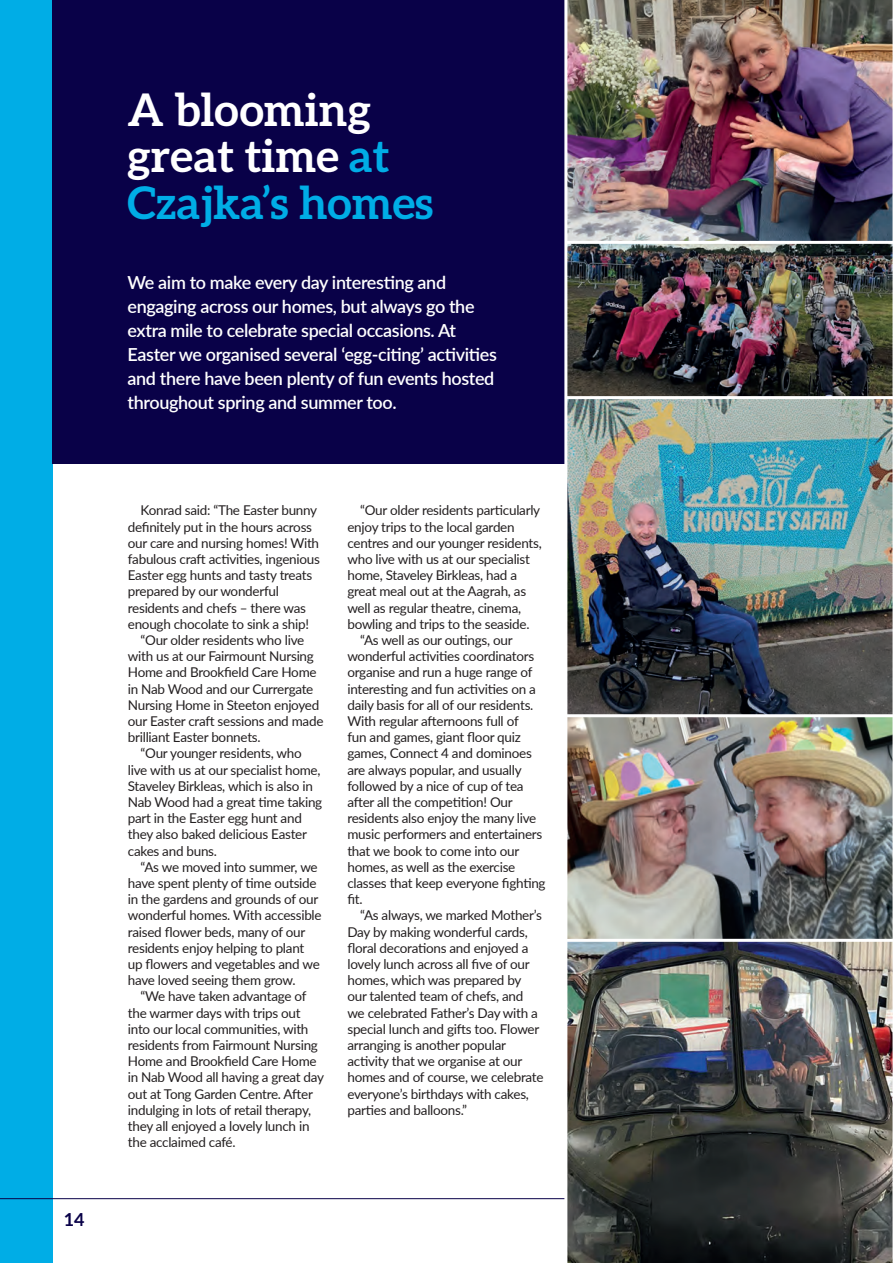
<style>
.page{position:relative;width:893px;height:1263px;background:#fff}
.page>*{position:absolute;margin:0;border:0;box-sizing:border-box;transform-origin:0 0}
.t1{font:700 45px/46.5px "Aleo";color:#fff}
.Body_copy_9pt{font:600 18px/24px "Lato";letter-spacing:-.02em;color:#fff}
.t2{font:700 18px "Lato";color:#090148}
.Body_copy_9pt-2{font:13.5px/16.2px "Lato";letter-spacing:-.02em;color:#231f20}
.s1{color:#00ade6}
</style>
<div class="page">
<div style="left:0;top:0;width:52px;height:1263px;background:#00ade6"></div>
<hr style="left:0;top:1198px;width:893px;height:1px;background:#090148">
<div style="left:52px;top:0;width:841px;height:463px;background:#090148"></div>
<img style="left:567px;top:399px;width:325px;height:315px">
<img style="left:567px;top:0;width:325px;height:241px">
<img style="left:567px;top:942px;width:325px;height:321px">
<img style="left:567px;top:244px;width:325px;height:152px">
<img style="left:567px;top:717px;width:325px;height:222px">
<hr style="left:567px;top:241px;width:326px;height:3px;background:#fff">
<hr style="left:564px;top:0;width:3px;height:1263px;background:#fff">
<hr style="left:567px;top:396px;width:326px;height:3px;background:#fff">
<hr style="left:892px;top:0;width:1px;height:1263px;background:#fff">
<p class="t2" style="left:64px;top:1207px;width:22px">14</p>
<p class="t1" style="left:128px;top:85px;width:307px">A blooming great time <span class="s1">at<br>Czajka’s homes</span></p>
<p class="Body_copy_9pt" style="left:128px;top:269px;width:371px">We aim to make every day interesting and engaging across our homes, but always go the extra mile to celebrate special occasions. At Easter we organised several ‘egg-citing’ activities and there have been plenty of fun events hosted throughout spring and summer too.</p>
<p class="Body_copy_9pt-2" style="left:128px;top:502px;width:194px;text-indent:13px">Konrad said: “The Easter bunny definitely put in the hours across our care and nursing homes! With fabulous craft activities, ingenious<br>Easter egg hunts and tasty treats prepared by our wonderful residents and chefs – there was enough chocolate to sink a ship!</p>
<p class="Body_copy_9pt-2" style="left:128px;top:631px;width:197px;text-indent:13px">“Our older residents who live with us at our Fairmount Nursing<br>Home and Brookfield Care Home in Nab Wood and our Currergate<br>Nursing Home in Steeton enjoyed our Easter craft sessions and made brilliant Easter bonnets.</p>
<p class="Body_copy_9pt-2" style="left:128px;top:745px;width:196px;text-indent:13px">“Our younger residents, who live with us at our specialist home,<br>Staveley Birkleas, which is also in<br>Nab Wood had a great time taking part in the Easter egg hunt and they also baked delicious Easter cakes and buns.</p>
<p class="Body_copy_9pt-2" style="left:128px;top:858px;width:195px;text-indent:13px">“As we moved into summer, we have spent plenty of time outside in the gardens and grounds of our wonderful homes. With accessible raised flower beds, many of our residents enjoy helping to plant up flowers and vegetables and we have loved seeing them grow.</p>
<p class="Body_copy_9pt-2" style="left:128px;top:988px;width:198px;text-indent:13px">“We have taken advantage of the warmer days with trips out into our local communities, with residents from Fairmount Nursing<br>Home and Brookfield Care Home in Nab Wood all having a great day out at Tong Garden Centre. After indulging in lots of retail therapy, they all enjoyed a lovely lunch in the acclaimed café.</p>
<p class="Body_copy_9pt-2" style="left:347px;top:502px;width:196px;text-indent:13px">“Our older residents particularly enjoy trips to the local garden centres and our younger residents, who live with us at our specialist home, Staveley Birkleas, had a great meal out at the Aagrah, as well as regular theatre, cinema, bowling and trips to the seaside.</p>
<p class="Body_copy_9pt-2" style="left:347px;top:631px;width:200px;text-indent:13px">“As well as our outings, our wonderful activities coordinators organise and run a huge range of interesting and fun activities on a daily basis for all of our residents.<br>With regular afternoons full of<br>fun and games, giant floor quiz games, Connect 4 and dominoes are always popular, and usually followed by a nice of cup of tea after all the competition! Our residents also enjoy the many live music performers and entertainers that we book to come into our homes, as well as the exercise classes that keep everyone fighting fit.</p>
<p class="Body_copy_9pt-2" style="left:347px;top:907px;width:198px;text-indent:13px">“As always, we marked Mother’s<br>Day by making wonderful cards, floral decorations and enjoyed a lovely lunch across all five of our homes, which was prepared by our talented team of chefs, and we celebrated Father’s Day with a special lunch and gifts too. Flower arranging is another popular activity that we organise at our homes and of course, we celebrate everyone’s birthdays with cakes, parties and balloons.”</p>
</div>
